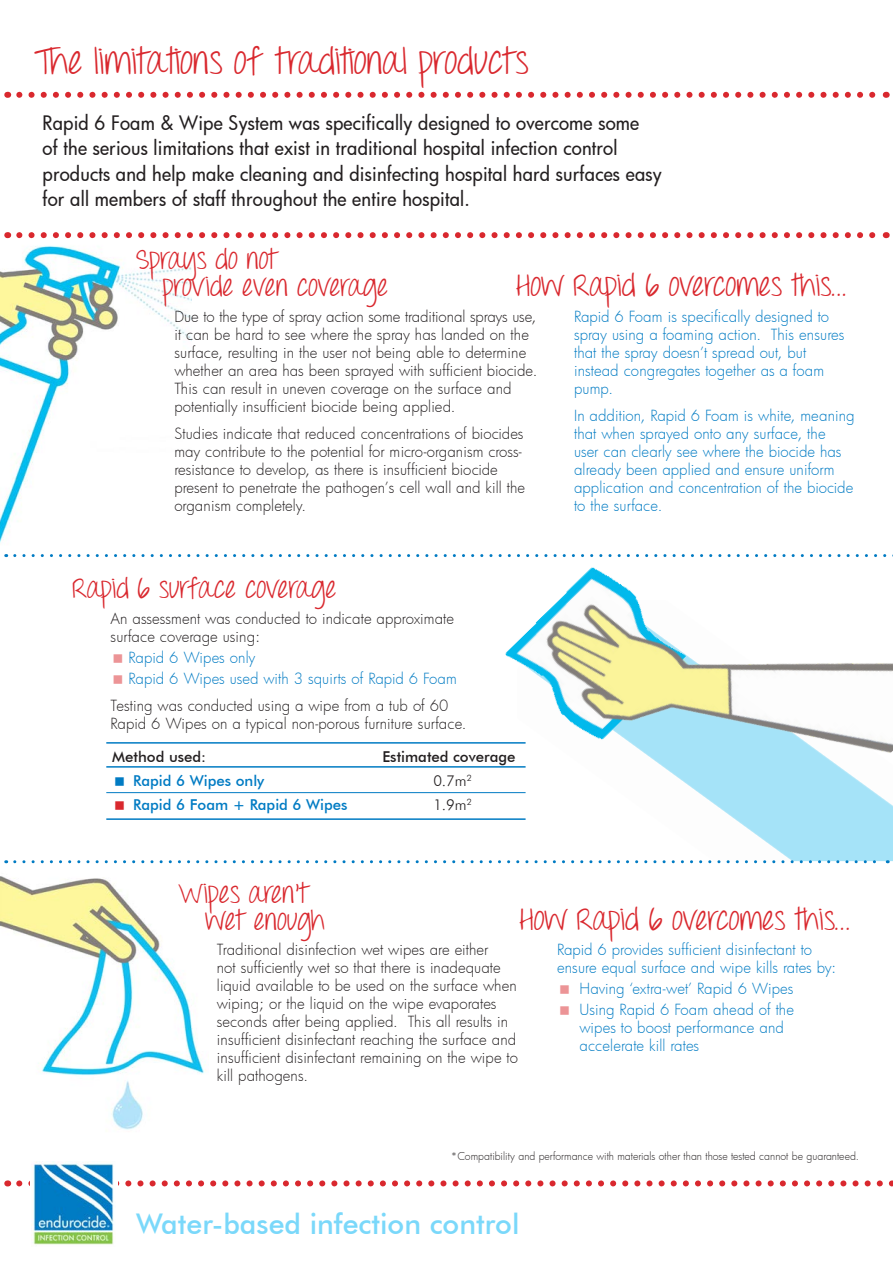
<style>
.page{position:relative;width:893px;height:1263px;background:#fff}
.page>*{position:absolute;margin:0;border:0;box-sizing:border-box;transform-origin:0 0}
.t1{font:37.5px "Throw My Hands Upinthe Air";color:#d9282e}
.t2{font:31.5px "Throw My Hands Upinthe Air";color:#d9282e}
.t3{font:28.5px "Throw My Hands Upinthe Air";color:#d9282e}
.t4{font:500 28.5px "Futura BT";color:#7ad8fa}
.t5{font:500 19.5px/25.5px "Futura";letter-spacing:.01em;color:#231f20;scale:.95 1}
.t6{font:300 15px/18px "Futura";letter-spacing:.005em;color:#231f20}
.t7{font:300 15px/18px "Futura";letter-spacing:.005em;color:#007bc3}
.t8{font:500 15px "Futura BT";color:#007bc3}
.t9{font:500 15px "Futura BT";color:#231f20}
.t10{font:300 15px "Futura BT";color:#231f20}
.t11{font:300 10.5px "Futura";letter-spacing:.005em;color:#231f20}
</style>
<div class="page">
<img style="left:707px;top:799px;width:186px;height:62px">
<img style="left:1px;top:236px;width:190px;height:322px">
<svg style="left:19px;top:92px;width:857px;height:6px"></svg>
<svg style="left:19px;top:1180px;width:874px;height:6px"></svg>
<div style="left:30px;top:1158px;width:88px;height:88px;background:#fff"></div>
<img style="left:33px;top:1161px;width:81px;height:84px">
<svg style="left:15px;top:860px;width:873px;height:3px"></svg>
<svg style="left:19px;top:232px;width:857px;height:6px"></svg>
<svg style="left:15px;top:554px;width:478px;height:3px"></svg>
<img style="left:0;top:876px;width:206px;height:254px">
<hr style="left:106px;top:742px;width:420px;height:2px;background:#007bc3">
<hr style="left:106px;top:766px;width:420px;height:2px;background:#007bc3">
<hr style="left:106px;top:792px;width:420px;height:1px;background:#007bc3">
<hr style="left:106px;top:818px;width:420px;height:2px;background:#007bc3">
<img style="left:493px;top:554px;width:400px;height:245px">
<p class="t1" style="left:34px;top:38px;width:496px">The limitations of traditional products</p>
<p class="t5" style="left:43px;top:109px;width:653px">Rapid 6 Foam &amp; Wipe System was specifically designed to overcome some<br>of the serious limitations that exist in traditional hospital infection control products and help make cleaning and disinfecting hospital hard surfaces easy for all members of staff throughout the entire hospital.</p>
<p class="t3" style="left:136px;top:242px;width:143px">Sprays do not</p>
<p class="t2" style="left:515px;top:267px;width:332px">How Rapid 6 overcomes this...</p>
<p class="t3" style="left:162px;top:269px;width:227px">provide even coverage</p>
<p class="t6" style="left:174px;top:307px;width:364px">Due to the type of spray action some traditional sprays use, it can be hard to see where the spray has landed on the surface, resulting in the user not being able to determine whether an area has been sprayed with sufficient biocide.<br>This can result in uneven coverage on the surface and potentially insufficient biocide being applied.</p>
<p class="t6" style="left:174px;top:424px;width:352px">Studies indicate that reduced concentrations of biocides may contribute to the potential for micro-organism cross&shy;resistance to develop, as there is insufficient biocide present to penetrate the pathogen’s cell wall and kill the organism completely.</p>
<p class="t7" style="left:574px;top:307px;width:272px">Rapid 6 Foam is specifically designed to spray using a foaming action. This ensures that the spray doesn’t spread out, but instead congregates together as a foam pump.</p>
<p class="t7" style="left:574px;top:406px;width:282px">In addition, Rapid 6 Foam is white, meaning that when sprayed onto any surface, the<br>user can clearly see where the biocide has already been applied and ensure uniform application and concentration of the biocide to the surface.</p>
<p class="t3" style="left:72px;top:571px;width:266px">Rapid 6 surface coverage</p>
<p class="t6" style="left:111px;top:609px;width:345px">An assessment was conducted to indicate approximate surface coverage using:</p>
<p class="t7" style="left:129px;top:648px;width:128px">Rapid 6 Wipes only</p>
<p class="t7" style="left:129px;top:669px;width:330px">Rapid 6 Wipes used with 3 squirts of Rapid 6 Foam</p>
<p class="t6" style="left:111px;top:696px;width:357px">Testing was conducted using a wipe from a tub of 60<br>Rapid 6 Wipes on a typical non-porous furniture surface.</p>
<p class="t9" style="left:112px;top:747px;width:95px">Method used:</p>
<p class="t9" style="left:382px;top:747px;width:135px">Estimated coverage</p>
<p class="t8" style="left:133px;top:771px;width:133px">Rapid 6 Wipes only</p>
<p class="t10" style="left:433px;top:771px;width:40px">0.7m<sup>2</sup></p>
<p class="t8" style="left:133px;top:795px;width:216px">Rapid 6 Foam + Rapid 6 Wipes</p>
<p class="t10" style="left:433px;top:795px;width:40px">1.9m<sup>2</sup></p>
<p class="t3" style="left:179px;top:876px;width:132px">Wipes aren’t</p>
<p class="t2" style="left:519px;top:900px;width:332px">How Rapid 6 overcomes this...</p>
<p class="t3" style="left:205px;top:903px;width:121px">wet enough</p>
<p class="t6" style="left:217px;top:941px;width:303px">Traditional disinfection wet wipes are either<br>not sufficiently wet so that there is inadequate liquid available to be used on the surface when wiping; or the liquid on the wipe evaporates seconds after being applied. This all results in insufficient disinfectant reaching the surface and insufficient disinfectant remaining on the wipe to kill pathogens.</p>
<p class="t7" style="left:557px;top:941px;width:281px">Rapid 6 provides sufficient disinfectant to ensure equal surface and wipe kills rates by:</p>
<p class="t7" style="left:580px;top:980px;width:215px">Having ‘extra-wet’ Rapid 6 Wipes</p>
<p class="t7" style="left:580px;top:1001px;width:216px">Using Rapid 6 Foam ahead of the</p>
<p class="t7" style="left:580px;top:1019px;width:206px">wipes to boost performance and</p>
<p class="t7" style="left:580px;top:1037px;width:121px">accelerate kill rates</p>
<p class="t11" style="left:451px;top:1149px;width:409px">*Compatibility and performance with materials other than those tested cannot be guaranteed.</p>
<p class="t4" style="left:136px;top:1206px;width:385px">Water-based infection control</p>
</div>
